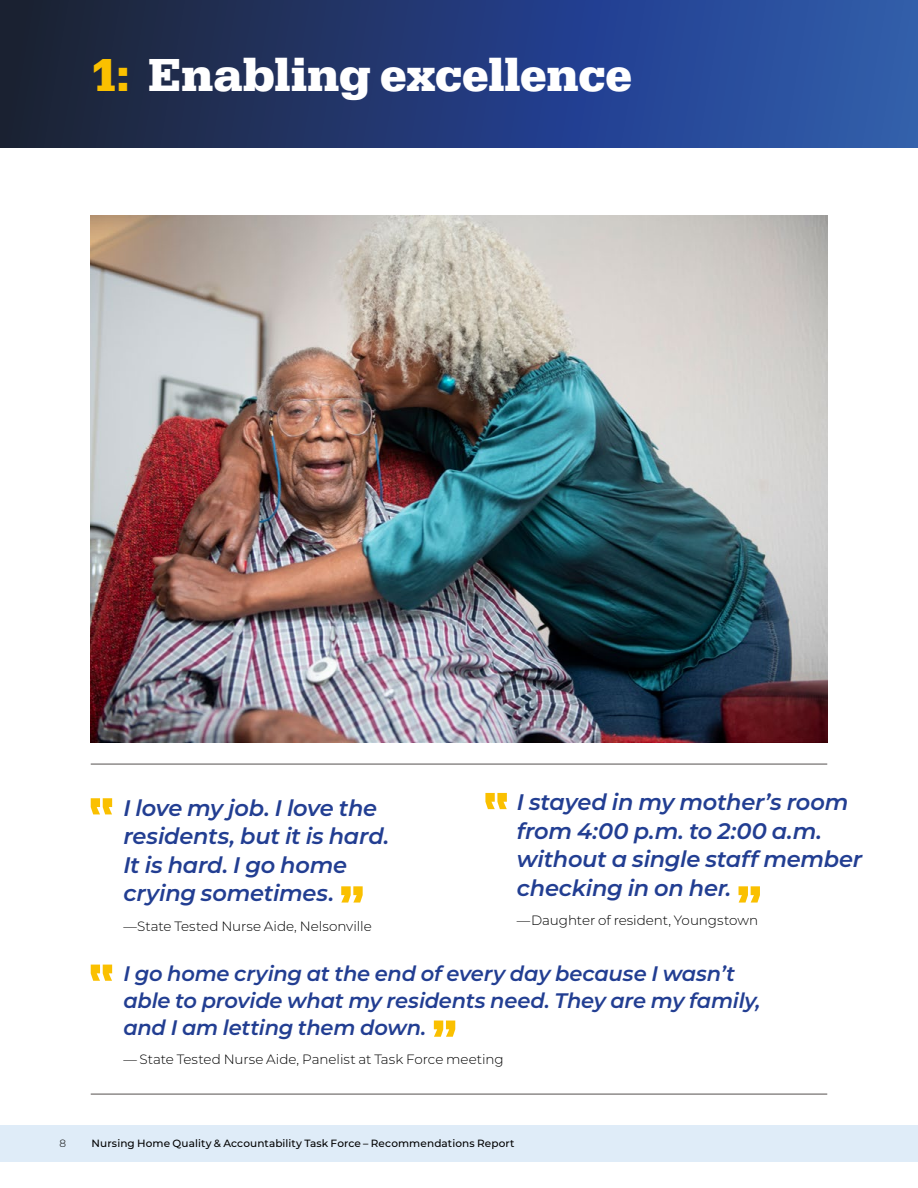
<style>
.page{position:relative;width:918px;height:1188px;background:#fff}
.page>*{position:absolute;margin:0;border:0;box-sizing:border-box;transform-origin:0 0}
.t1{font:700 48px "Serifa";letter-spacing:-.005em;color:#fff}
.t2{font:italic 600 22.5px/28.5px "Montserrat";letter-spacing:-.01em;color:#223e92}
.t3{font:italic 600 21px/27px "Montserrat";letter-spacing:-.01em;color:#223e92}
.t4{font:300 13.5px "Montserrat";color:#000}
.t5{font:500 10.5px "Montserrat";letter-spacing:.01em;color:#000}
.t6{font:300 10.5px "Montserrat";color:#000}
.s1{color:#fac000}
</style>
<div class="page">
<div style="left:0;top:1125px;width:918px;height:37px;background:#dfecf8"></div>
<img style="left:91px;top:215px;width:736px;height:528px">
<div style="left:0;top:0;width:918px;height:147px;background:linear-gradient(to right,#1a1f36,#2e59b8)"></div>
<hr style="left:91px;top:764px;width:736px;height:1px;background:#55514f">
<hr style="left:91px;top:1094px;width:736px;height:1px;background:#55514f">
<svg style="left:91px;top:798px;width:21px;height:16px"></svg>
<svg style="left:341px;top:886px;width:22px;height:17px"></svg>
<svg style="left:485px;top:793px;width:22px;height:16px"></svg>
<svg style="left:739px;top:886px;width:21px;height:17px"></svg>
<svg style="left:91px;top:965px;width:21px;height:16px"></svg>
<svg style="left:434px;top:1021px;width:21px;height:16px"></svg>
<h1 class="t1" style="left:91px;top:47px;width:543px"><span class="s1">1:</span> Enabling excellence</h1>
<p class="t2" style="left:517px;top:787px;width:347px">I stayed in my mother’s room from 4:00 p.m. to 2:00 a.m. without a single staff member checking in on her.</p>
<p class="t4" style="left:517px;top:912px;width:243px">—Daughter of resident, Youngstown</p>
<p class="t3" style="left:123px;top:959px;width:639px">I go home crying at the end of every day because I wasn’t able to provide what my residents need. They are my family, and I am letting them down.</p>
<p class="t4" style="left:123px;top:1050px;width:382px">— State Tested Nurse Aide, Panelist at Task Force meeting</p>
<p class="t2" style="left:123px;top:793px;width:267px">I love my job. I love the residents, but it is hard.<br>It is hard. I go home crying sometimes.</p>
<p class="t4" style="left:123px;top:917px;width:250px">—State Tested Nurse Aide, Nelsonville</p>
<p class="t6" style="left:60px;top:1136px;width:8px">8</p>
<p class="t5" style="left:92px;top:1136px;width:424px">Nursing Home Quality &amp; Accountability Task Force – Recommendations Report</p>
</div>
